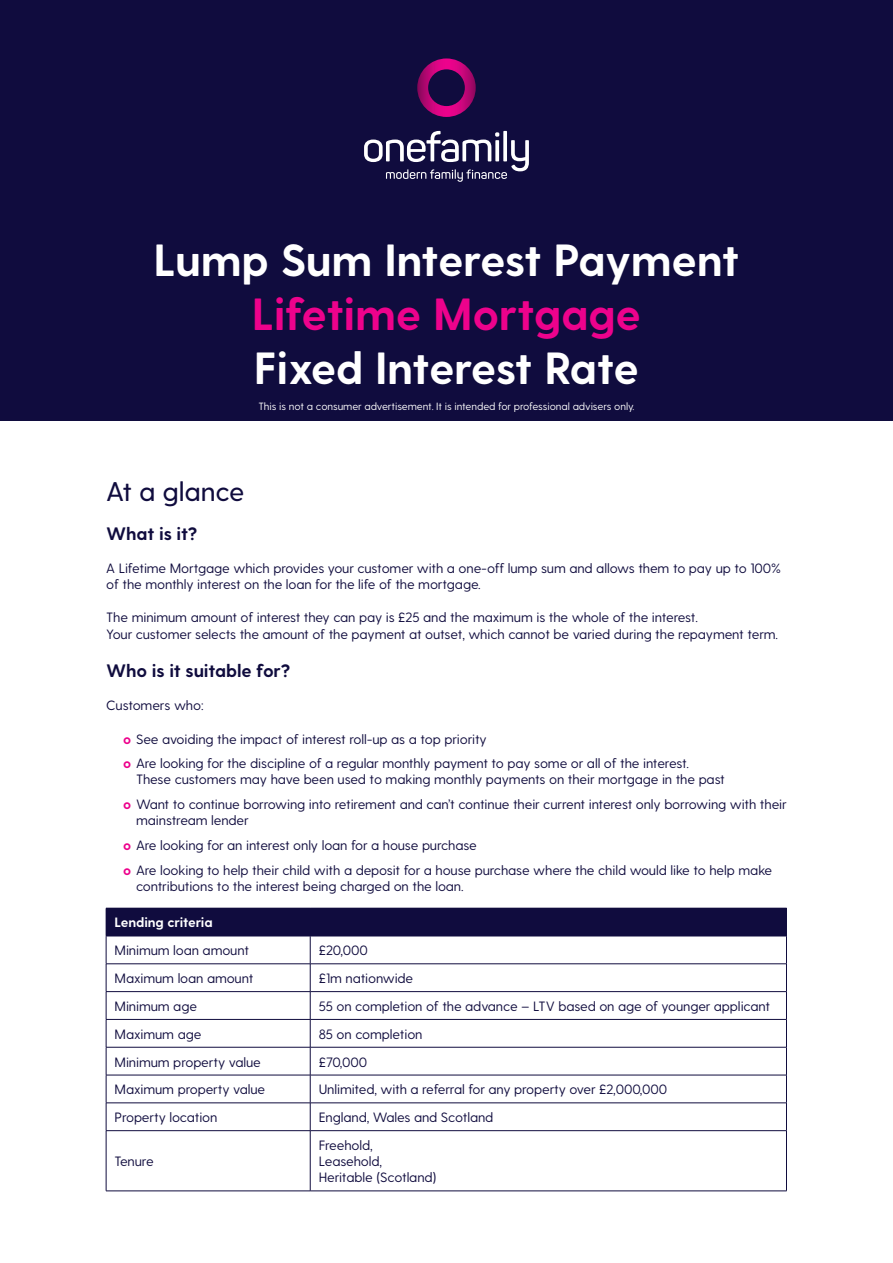
<style>
.page{position:relative;width:893px;height:1263px;background:#fff}
.page>*{position:absolute;margin:0;border:0;box-sizing:border-box;transform-origin:0 0}
.t1{font:700 45px "Greycliff CF";letter-spacing:-.02em;color:#fff}
.t2{font:700 45px "Greycliff CF";letter-spacing:-.01em;color:#ed028c}
.At_a_Glance_LTM{font:500 27px "Greycliff CF";letter-spacing:-.01em;color:#100c3e}
.Sub_header{font:700 18px "Greycliff CF";letter-spacing:-.01em;color:#100c3e}
.Body_copy{font:13.5px/16.2px "Greycliff CF";letter-spacing:-.01em;color:#100c3e}
.Table_Body{font:13.5px/16.2px "Greycliff CF";letter-spacing:-.01em;color:#100c3e}
.Table_Header{font:700 13.5px "Greycliff CF";letter-spacing:-.01em;color:#fff}
.t3{font:10.5px "Greycliff CF";letter-spacing:-.01em;color:#fff}
.s1{font-weight:700;color:#ed028c}
</style>
<div class="page">
<div style="left:0;top:0;width:893px;height:421px;background:#100c3e"></div>
<svg style="left:417px;top:58px;width:59px;height:59px"></svg>
<svg style="left:364px;top:131px;width:165px;height:51px"></svg>
<div style="left:106px;top:908px;width:680px;height:28px;background:#100c3e"></div>
<hr style="left:106px;top:936px;width:204px;height:1px;background:#100c3e">
<hr style="left:310px;top:936px;width:477px;height:1px;background:#100c3e">
<svg style="left:106px;top:936px;width:1px;height:194px"></svg>
<hr style="left:106px;top:1131px;width:1px;height:60px;background:#100c3e">
<hr style="left:106px;top:1190px;width:204px;height:1px;background:#100c3e">
<hr style="left:310px;top:1190px;width:477px;height:1px;background:#100c3e">
<hr style="left:106px;top:963px;width:204px;height:1px;background:#100c3e">
<hr style="left:310px;top:963px;width:477px;height:1px;background:#100c3e">
<hr style="left:106px;top:991px;width:204px;height:1px;background:#100c3e">
<hr style="left:310px;top:991px;width:477px;height:1px;background:#100c3e">
<hr style="left:106px;top:1019px;width:204px;height:1px;background:#100c3e">
<hr style="left:310px;top:1019px;width:477px;height:1px;background:#100c3e">
<hr style="left:106px;top:1047px;width:204px;height:1px;background:#100c3e">
<hr style="left:310px;top:1047px;width:477px;height:1px;background:#100c3e">
<hr style="left:106px;top:1075px;width:204px;height:1px;background:#100c3e">
<hr style="left:310px;top:1075px;width:477px;height:1px;background:#100c3e">
<hr style="left:106px;top:1102px;width:204px;height:1px;background:#100c3e">
<hr style="left:310px;top:1102px;width:477px;height:1px;background:#100c3e">
<svg style="left:310px;top:936px;width:1px;height:194px"></svg>
<svg style="left:786px;top:908px;width:1px;height:222px"></svg>
<hr style="left:106px;top:1130px;width:204px;height:1px;background:#100c3e">
<hr style="left:310px;top:1130px;width:477px;height:1px;background:#100c3e">
<hr style="left:310px;top:1131px;width:1px;height:60px;background:#100c3e">
<hr style="left:786px;top:1131px;width:1px;height:60px;background:#100c3e">
<h1 class="t1" style="left:154px;top:234px;width:587px">Lump Sum Interest Payment</h1>
<h1 class="t2" style="left:252px;top:288px;width:391px">Lifetime Mortgage</h1>
<h1 class="t1" style="left:254px;top:342px;width:387px">Fixed Interest Rate</h1>
<p class="t3" style="left:259px;top:400px;width:377px">This is not a consumer advertisement. It is intended for professional advisers only.</p>
<p class="At_a_Glance_LTM" style="left:106px;top:476px;width:140px">At a glance</p>
<p class="Sub_header" style="left:106px;top:523px;width:93px">What is it?</p>
<p class="Body_copy" style="left:106px;top:560px;width:676px">A Lifetime Mortgage which provides your customer with a one-off lump sum and allows them to pay up to 100% of the monthly interest on the loan for the life of the mortgage.</p>
<p class="Body_copy" style="left:106px;top:610px;width:673px">The minimum amount of interest they can pay is £25 and the maximum is the whole of the interest.<br>Your customer selects the amount of the payment at outset, which cannot be varied during the repayment term.</p>
<p class="Sub_header" style="left:106px;top:660px;width:185px">Who is it suitable for?</p>
<p class="Body_copy" style="left:106px;top:698px;width:99px">Customers who:</p>
<p class="Body_copy" style="left:123px;top:731px;width:365px"><span class="s1">о</span> See avoiding the impact of interest roll-up as a top priority</p>
<p class="Body_copy" style="left:136px;top:756px;width:590px;text-indent:-13px"><span class="s1">о</span> Are looking for the discipline of a regular monthly payment to pay some or all of the interest.<br>These customers may have been used to making monthly payments on their mortgage in the past</p>
<p class="Body_copy" style="left:136px;top:797px;width:652px;text-indent:-13px"><span class="s1">о</span> Want to continue borrowing into retirement and can’t continue their current interest only borrowing with their mainstream lender</p>
<p class="Body_copy" style="left:123px;top:837px;width:355px"><span class="s1">о</span> Are looking for an interest only loan for a house purchase</p>
<p class="Body_copy" style="left:136px;top:862px;width:638px;text-indent:-13px"><span class="s1">о</span> Are looking to help their child with a deposit for a house purchase where the child would like to help make contributions to the interest being charged on the loan.</p>
<p class="Table_Header" style="left:115px;top:915px;width:100px">Lending criteria</p>
<p class="Table_Body" style="left:115px;top:943px;width:136px">Minimum loan amount</p>
<p class="Table_Body" style="left:319px;top:943px;width:51px">£20,000</p>
<p class="Table_Body" style="left:115px;top:970px;width:140px">Maximum loan amount</p>
<p class="Table_Body" style="left:319px;top:970px;width:96px">£1m nationwide</p>
<p class="Table_Body" style="left:115px;top:998px;width:84px">Minimum age</p>
<p class="Table_Body" style="left:319px;top:998px;width:453px">55 on completion of the advance – LTV based on age of younger applicant</p>
<p class="Table_Body" style="left:115px;top:1026px;width:88px">Maximum age</p>
<p class="Table_Body" style="left:319px;top:1026px;width:105px">85 on completion</p>
<p class="Table_Body" style="left:115px;top:1054px;width:148px">Minimum property value</p>
<p class="Table_Body" style="left:319px;top:1054px;width:50px">£70,000</p>
<p class="Table_Body" style="left:115px;top:1082px;width:152px">Maximum property value</p>
<p class="Table_Body" style="left:319px;top:1082px;width:350px">Unlimited, with a referral for any property over £2,000,000</p>
<p class="Table_Body" style="left:115px;top:1109px;width:104px">Property location</p>
<p class="Table_Body" style="left:319px;top:1109px;width:176px">England, Wales and Scotland</p>
<p class="Table_Body" style="left:115px;top:1153px;width:41px">Tenure</p>
<p class="Table_Body" style="left:319px;top:1137px;width:119px">Freehold,<br>Leasehold,<br>Heritable (Scotland)</p>
</div>
